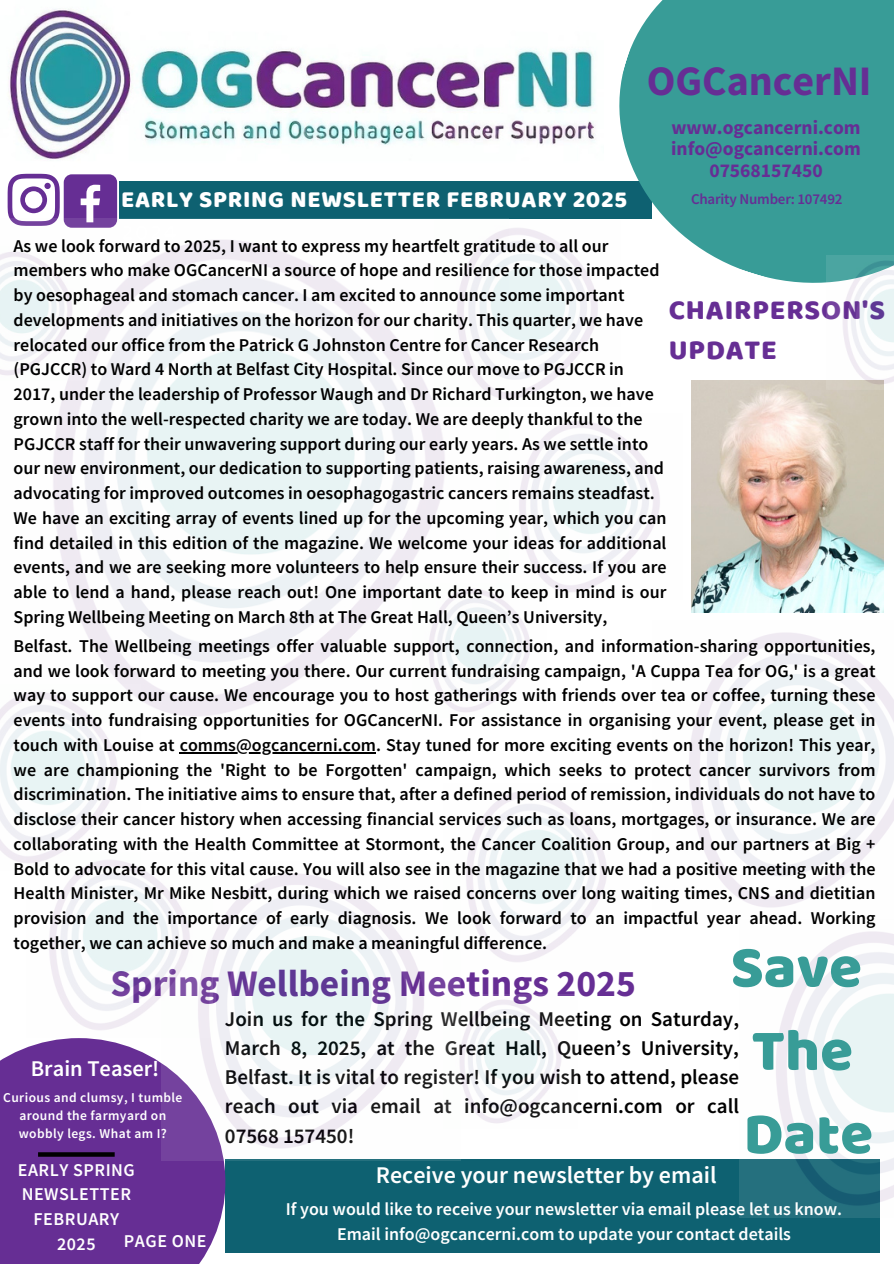
<style>
.page{position:relative;width:894px;height:1264px;background:#fff}
.page>*{position:absolute;margin:0;border:0;box-sizing:border-box;transform-origin:0 0}
.t1{font:60px/83.2px "Baloo";color:#389c97}
.t2{font:700 42px "Source Sans Pro";color:#662e94}
.t3{font:700 37.5px "Source Sans Pro";color:#662e94}
.t4{font:28.5px/39.3px "Baloo";letter-spacing:.03em;color:#662e94}
.t5{font:24px "Baloo";letter-spacing:.03em;color:#fff}
.t6{font:600 24px "Source Sans Pro";color:#fff}
.t7{font:600 22.5px "Source Sans Pro";color:#fff}
.t8{font:600 21px/29.2px "Source Sans Pro";color:#000;text-align:justify}
.t9{font:700 19.5px/21.3px "Source Sans Pro";color:#662e94;text-align:center}
.t10{font:600 18px/24.8px "Source Sans Pro";color:#000}
.t11{font:600 18px/24.8px "Source Sans Pro";color:#fff;text-align:center}
.t12{font:600 18px/24.8px "Source Sans Pro";letter-spacing:.03em;color:#fff;text-align:center}
.t13{font:600 15px "Source Sans Pro";letter-spacing:-.015em;color:#662e94}
.t14{font:600 13.5px/18px "Source Sans Pro";letter-spacing:.03em;color:#fff;text-align:center}
</style>
<div class="page">
<div style="left:64px;top:174px;width:53px;height:54px;background:#662e94;border-radius:8px"></div>
<svg style="left:81px;top:185px;width:19px;height:34px"></svg>
<svg style="left:8px;top:174px;width:51px;height:45px"></svg>
<div style="left:44px;top:183px;width:7px;height:6px;background:#662e94;border-radius:50%"></div>
<div style="left:225px;top:1159px;width:654px;height:93px;background:#0e6171"></div>
<div style="left:119px;top:181px;width:533px;height:38px;background:#0e6171"></div>
<img style="left:691px;top:380px;width:192px;height:232px">
<svg style="left:619px;top:0;width:274px;height:283px;background:#4ca5a1"></svg>
<div style="left:0;top:1038px;width:225px;height:225px;background:#662e94"></div>
<svg style="left:38px;top:1152px;width:77px;height:4px"></svg>
<img style="left:9px;top:9px;width:586px;height:150px">
<img style="left:10px;top:219px;width:435px;height:497px">
<img style="left:435px;top:221px;width:185px;height:185px">
<img style="left:519px;top:421px;width:141px;height:171px">
<img style="left:162px;top:873px;width:298px;height:287px">
<img style="left:49px;top:868px;width:163px;height:169px">
<img style="left:826px;top:255px;width:67px;height:134px">
<img style="left:0;top:247px;width:89px;height:134px">
<img style="left:412px;top:583px;width:134px;height:133px">
<img style="left:0;top:684px;width:140px;height:186px">
<img style="left:739px;top:931px;width:154px;height:286px">
<img style="left:443px;top:791px;width:164px;height:178px">
<img style="left:443px;top:994px;width:118px;height:134px">
<hr style="left:180px;top:752px;width:196px;height:1px;background:#000">
<h2 class="t2" style="left:646px;top:52px;width:226px">OGCancerNI</h2>
<h3 class="t5" style="left:121px;top:185px;width:507px">EARLY SPRING NEWSLETTER FEBRUARY 2025</h3>
<p class="t9" style="left:671px;top:116px;width:191px">www.ogcancerni.com info@ogcancerni.com<br>07568157450</p>
<p class="t13" style="left:690px;top:189px;width:153px">Charity Number: 107492</p>
<p class="t10" style="left:14px;top:233px;width:654px">As we look forward to 2025, I want to express my heartfelt gratitude to all our members who make OGCancerNI a source of hope and resilience for those impacted by oesophageal and stomach cancer. I am excited to announce some important developments and initiatives on the horizon for our charity. This quarter, we have relocated our office from the Patrick G Johnston Centre for Cancer Research (PGJCCR) to Ward 4 North at Belfast City Hospital. Since our move to PGJCCR in 2017, under the leadership of Professor Waugh and Dr Richard Turkington, we have grown into the well-respected charity we are today. We are deeply thankful to the PGJCCR staff for their unwavering support during our early years. As we settle into our new environment, our dedication to supporting patients, raising awareness, and advocating for improved outcomes in oesophagogastric cancers remains steadfast.<br>We have an exciting array of events lined up for the upcoming year, which you can find detailed in this edition of the magazine. We welcome your ideas for additional events, and we are seeking more volunteers to help ensure their success. If you are able to lend a hand, please reach out! One important date to keep in mind is our Spring Wellbeing Meeting on March 8th at The Great Hall, Queen’s University,</p>
<p class="t10" style="left:14px;top:633px;width:863px;text-align:justify">Belfast. The Wellbeing meetings offer valuable support, connection, and information-sharing opportunities, and we look forward to meeting you there. Our current fundraising campaign, 'A Cuppa Tea for OG,' is a great way to support our cause. We encourage you to host gatherings with friends over tea or coffee, turning these events into fundraising opportunities for OGCancerNI. For assistance in organising your event, please get in touch with Louise at comms@ogcancerni.com. Stay tuned for more exciting events on the horizon! This year, we are championing the 'Right to be Forgotten' campaign, which seeks to protect cancer survivors from discrimination. The initiative aims to ensure that, after a defined period of remission, individuals do not have to disclose their cancer history when accessing financial services such as loans, mortgages, or insurance. We are collaborating with the Health Committee at Stormont, the Cancer Coalition Group, and our partners at Big + Bold to advocate for this vital cause. You will also see in the magazine that we had a positive meeting with the Health Minister, Mr Mike Nesbitt, during which we raised concerns over long waiting times, CNS and dietitian provision and the importance of early diagnosis. We look forward to an impactful year ahead. Working together, we can achieve so much and make a meaningful difference.</p>
<h3 class="t4" style="left:668px;top:290px;width:218px">CHAIRPERSON'S<br>UPDATE</h3>
<h1 class="t1" style="left:730px;top:923px;width:144px">Save<br>The<br>Date</h1>
<h3 class="t3" style="left:110px;top:957px;width:527px">Spring Wellbeing Meetings 2025</h3>
<p class="t8" style="left:225px;top:1003px;width:515px">Join us for the Spring Wellbeing Meeting on Saturday, March 8, 2025, at the Great Hall, Queen’s University, Belfast. It is vital to register! If you wish to attend, please reach out via email at info@ogcancerni.com or call 07568 157450!</p>
<p class="t7" style="left:31px;top:1054px;width:130px">Brain Teaser!</p>
<p class="t14" style="left:3px;top:1088px;width:181px">Curious and clumsy, I tumble around the farmyard on wobbly legs. What am I?</p>
<p class="t12" style="left:18px;top:1156px;width:119px">EARLY SPRING<br>NEWSLETTER<br>FEBRUARY<br>2025</p>
<p class="t11" style="left:124px;top:1228px;width:84px">PAGE ONE</p>
<h3 class="t6" style="left:376px;top:1158px;width:342px">Receive your newsletter by email</h3>
<p class="t11" style="left:286px;top:1196px;width:557px">If you would like to receive your newsletter via email please let us know.<br>Email info@ogcancerni.com to update your contact details</p>
</div>
